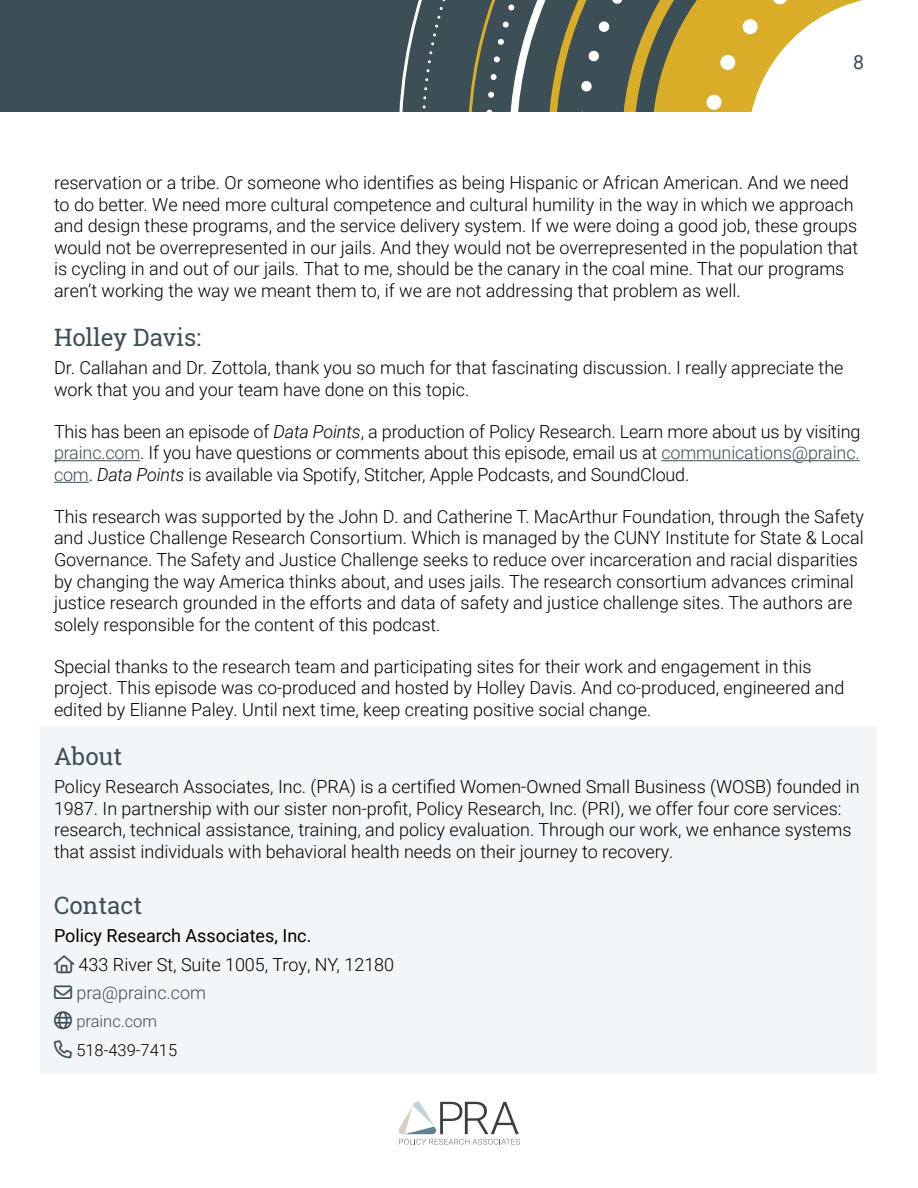
<style>
.page{position:relative;width:918px;height:1188px;background:#fff}
.page>*{position:absolute;margin:0;border:0;box-sizing:border-box;transform-origin:0 0}
.t1{font:24px "Roboto Slab";color:#3c4f57}
.t2{font:19.5px "Roboto";color:#3c4f57}
.t3{font:300 18px/21.6px "Roboto";color:#000}
.t4{font:18px "Roboto";color:#000}
.t5{font:300 18px "Roboto";color:#3c4f57}
.t6{font:300 16.5px "Roboto";color:#000}
.t7{font:300 16.5px "Roboto";color:#3c4f57}
.s1{font-style:italic}
.s2{color:#3c4f57}
</style>
<div class="page">
<div style="left:0;top:0;width:918px;height:112px;background:#3c4f57"></div>
<svg style="left:399px;top:0;width:519px;height:112px"></svg>
<svg style="left:398px;top:1101px;width:122px;height:44px"></svg>
<hr style="left:54px;top:460px;width:86px;height:1px;background:#3c4f57">
<hr style="left:661px;top:460px;width:199px;height:1px;background:#3c4f57">
<hr style="left:54px;top:482px;width:35px;height:1px;background:#3c4f57">
<div style="left:40px;top:726px;width:838px;height:59px;background:#f3f6f8"></div>
<div style="left:40px;top:761px;width:838px;height:115px;background:#f3f6f8"></div>
<div style="left:40px;top:875px;width:838px;height:59px;background:#f3f6f8"></div>
<div style="left:40px;top:910px;width:838px;height:51px;background:#f3f6f8"></div>
<div style="left:40px;top:938px;width:838px;height:51px;background:#f3f6f8"></div>
<div style="left:40px;top:967px;width:838px;height:50px;background:#f3f6f8"></div>
<div style="left:40px;top:995px;width:838px;height:51px;background:#f3f6f8"></div>
<div style="left:40px;top:1023px;width:838px;height:51px;background:#f3f6f8"></div>
<p class="t2" style="left:853px;top:48px;width:12px">8</p>
<p class="t3" style="left:54px;top:171px;width:806px">reservation or a tribe. Or someone who identifies as being Hispanic or African American. And we need to do better. We need more cultural competence and cultural humility in the way in which we approach and design these programs, and the service delivery system. If we were doing a good job, these groups would not be overrepresented in our jails. And they would not be overrepresented in the population that is cycling in and out of our jails. That to me, should be the canary in the coal mine. That our programs aren’t working the way we meant them to, if we are not addressing that problem as well.</p>
<h2 class="t1" style="left:54px;top:321px;width:149px">Holley Davis:</h2>
<p class="t3" style="left:54px;top:356px;width:791px">Dr. Callahan and Dr. Zottola, thank you so much for that fascinating discussion. I really appreciate the work that you and your team have done on this topic.</p>
<p class="t3" style="left:54px;top:420px;width:808px;text-align:justify">This has been an episode of <span class="s1">Data Points</span>, a production of Policy Research. Learn more about us by visiting <span class="s2">prainc.com</span>. If you have questions or comments about this episode, email us at <span class="s2">communications@prainc. com</span>. <span class="s1">Data Points</span> is available via Spotify, Stitcher, Apple Podcasts, and SoundCloud.</p>
<p class="t3" style="left:54px;top:505px;width:811px">This research was supported by the John D. and Catherine T. MacArthur Foundation, through the Safety and Justice Challenge Research Consortium. Which is managed by the CUNY Institute for State &amp; Local Governance. The Safety and Justice Challenge seeks to reduce over incarceration and racial disparities by changing the way America thinks about, and uses jails. The research consortium advances criminal justice research grounded in the efforts and data of safety and justice challenge sites. The authors are solely responsible for the content of this podcast.</p>
<p class="t3" style="left:54px;top:655px;width:792px">Special thanks to the research team and participating sites for their work and engagement in this project. This episode was co-produced and hosted by Holley Davis. And co-produced, engineered and edited by Elianne Paley. Until next time, keep creating positive social change.</p>
<h2 class="t1" style="left:54px;top:740px;width:70px">About</h2>
<p class="t3" style="left:54px;top:775px;width:807px">Policy Research Associates, Inc. (PRA) is a certified Women-Owned Small Business (WOSB) founded in 1987. In partnership with our sister non-profit, Policy Research, Inc. (PRI), we offer four core services: research, technical assistance, training, and policy evaluation. Through our work, we enhance systems that assist individuals with behavioral health needs on their journey to recovery.</p>
<h2 class="t1" style="left:54px;top:889px;width:90px">Contact</h2>
<p class="t4" style="left:54px;top:923px;width:259px">Policy Research Associates, Inc.</p>
<p class="t3" style="left:54px;top:953px;width:342px"><span class="s2">□◆▲</span> 433 River St, Suite 1005, Troy, NY, 12180</p>
<p class="t5" style="left:54px;top:980px;width:154px">■❖●□ pra@prainc.com</p>
<p class="t7" style="left:54px;top:1010px;width:105px">●□ prainc.com</p>
<p class="t6" style="left:54px;top:1038px;width:125px"><span class="s2">□■</span> 518-439-7415</p>
</div>
